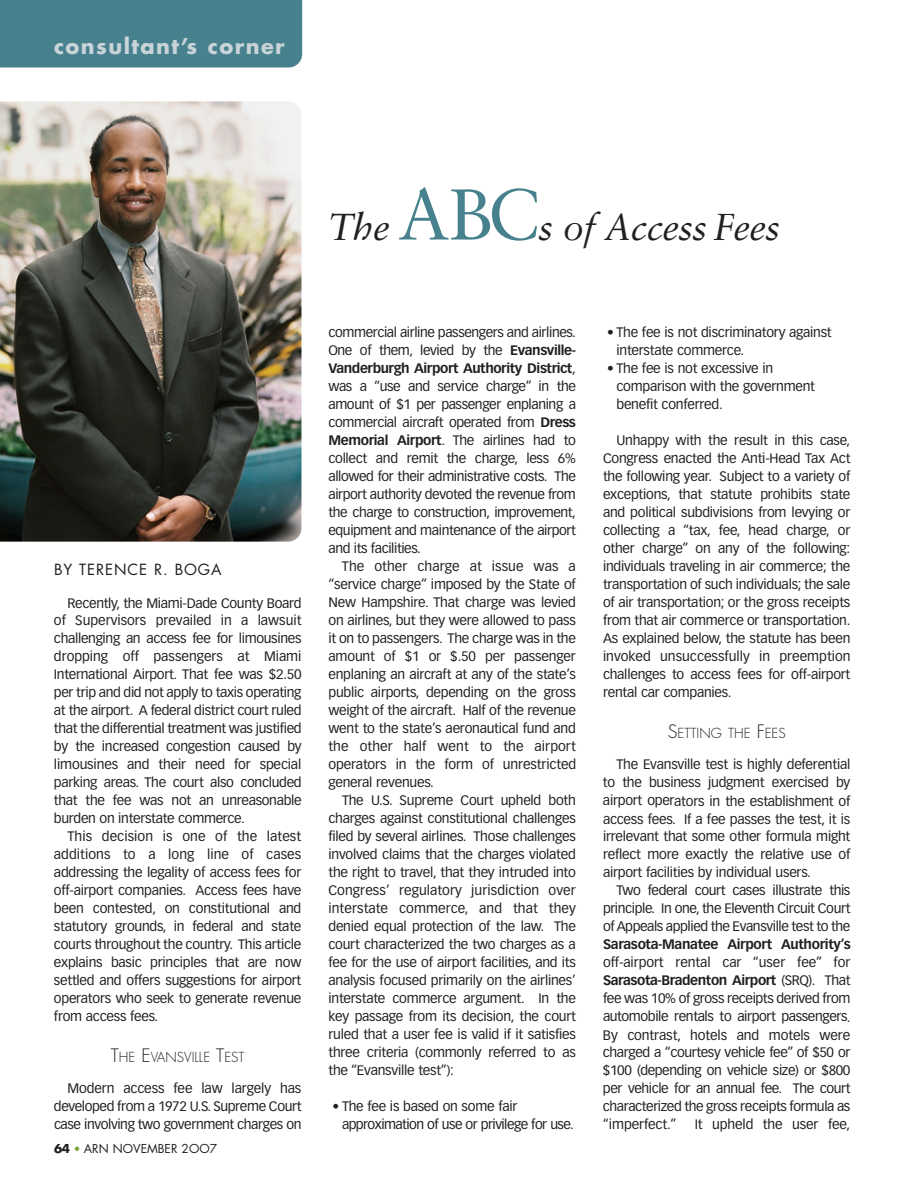
<style>
.page{position:relative;width:918px;height:1188px;background:#fff}
.page>*{position:absolute;margin:0;border:0;box-sizing:border-box;transform-origin:0 0}
.t1{font:italic 37.5px "Sabon";letter-spacing:-.015em;color:#231f20}
.t2{font:700 21px "Futura";letter-spacing:.07em;color:#c9d4d9}
.t3{font:15px "Futura";letter-spacing:.06em;color:#231f20}
.t4{font:13.5px/18px "Vectora LH";letter-spacing:-.015em;color:#231f20;text-align:justify}
.t5{font:13.5px/18px "Vectora LH";letter-spacing:-.04em;color:#231f20}
.t6{font:700 13.5px "Vectora LH";letter-spacing:-.025em;color:#231f20}
.t7{font:300 13.5px "Futura";color:#231f20}
.t8{font:12px "Futura";color:#231f20}
.s1{font-family:"Sabon Roman SC";font-style:normal;font-size:72px;color:#47818d}
.s2{font-size:18px}
.s3{font-weight:700}
.s4{font-family:"Vectora LH";color:#77a02d}
</style>
<div class="page">
<img style="left:0;top:101px;width:302px;height:441px">
<div style="left:0;top:0;width:302px;height:68px;background:#47818d"></div>
<h2 class="t2" style="left:54px;top:37px;width:232px">consultant’s corner</h2>
<h1 class="t1" style="left:328px;top:211px;width:453px">The <span class="s1">ABC</span>s of Access Fees</h1>
<p class="t3" style="left:54px;top:563px;width:169px">BY TERENCE R. BOGA</p>
<p class="t4" style="left:54px;top:595px;width:249px;text-indent:14px">Recently, the Miami-Dade County Board of Supervisors prevailed in a lawsuit challenging an access fee for limousines dropping off passengers at Miami International Airport. That fee was $2.50 per trip and did not apply to taxis operating at the airport. A federal district court ruled that the differential treatment was justified by the increased congestion caused by limousines and their need for special parking areas. The court also concluded that the fee was not an unreasonable burden on interstate commerce.</p>
<p class="t4" style="left:54px;top:828px;width:249px;text-indent:14px">This decision is one of the latest additions to a long line of cases addressing the legality of access fees for off-airport companies. Access fees have been contested, on constitutional and statutory grounds, in federal and state courts throughout the country. This article explains basic principles that are now settled and offers suggestions for airport operators who seek to generate revenue from access fees.</p>
<p class="t7" style="left:111px;top:1051px;width:135px"><span class="s2">T</span>HE <span class="s2">E</span>VANSVILLE <span class="s2">T</span>EST</p>
<p class="t4" style="left:54px;top:1081px;width:249px;text-indent:14px">Modern access fee law largely has developed from a 1972 U.S. Supreme Court case involving two government charges on</p>
<p class="t8" style="left:54px;top:1143px;width:165px"><span class="s3">64</span> <span class="s4">•</span> ARN NOVEMBER 2OO7</p>
<p class="t4" style="left:328px;top:325px;width:249px">commercial airline passengers and airlines.<br>One of them, levied by the <span class="s3">Evansville-Vanderburgh Airport Authority District</span>, was a “use and service charge” in the amount of $1 per passenger enplaning a commercial aircraft operated from <span class="s3">Dress Memorial Airport</span>. The airlines had to collect and remit the charge, less 6% allowed for their administrative costs. The airport authority devoted the revenue from the charge to construction, improvement, equipment and maintenance of the airport and its facilities.</p>
<p class="t4" style="left:328px;top:558px;width:249px;text-indent:14px">The other charge at issue was a “service charge” imposed by the State of New Hampshire. That charge was levied on airlines, but they were allowed to pass it on to passengers. The charge was in the amount of $1 or $.50 per passenger enplaning an aircraft at any of the state’s public airports, depending on the gross weight of the aircraft. Half of the revenue went to the state’s aeronautical fund and the other half went to the airport operators in the form of unrestricted general revenues.</p>
<p class="t4" style="left:329px;top:792px;width:249px;text-indent:14px">The U.S. Supreme Court upheld both charges against constitutional challenges filed by several airlines. Those challenges involved claims that the charges violated the right to travel, that they intruded into Congress’ regulatory jurisdiction over interstate commerce, and that they denied equal protection of the law. The court characterized the two charges as a fee for the use of airport facilities, and its analysis focused primarily on the airlines’ interstate commerce argument. In the key passage from its decision, the court ruled that a user fee is valid if it satisfies three criteria (commonly referred to as the “Evansville test”):</p>
<p class="t5" style="left:342px;top:1098px;width:233px;text-indent:-9px">• The fee is based on some fair approximation of use or privilege for use.</p>
<p class="t4" style="left:617px;top:324px;width:217px;text-indent:-9px">• The fee is not discriminatory against interstate commerce.</p>
<p class="t4" style="left:617px;top:360px;width:200px;text-align:left;text-indent:-9px">• The fee is not excessive in comparison with the government benefit conferred.</p>
<p class="t4" style="left:603px;top:432px;width:249px;text-indent:14px">Unhappy with the result in this case, Congress enacted the Anti-Head Tax Act the following year. Subject to a variety of exceptions, that statute prohibits state and political subdivisions from levying or collecting a “tax, fee, head charge, or other charge” on any of the following: individuals traveling in air commerce; the transportation of such individuals; the sale of air transportation; or the gross receipts from that air commerce or transportation.<br>As explained below, the statute has been invoked unsuccessfully in preemption challenges to access fees for off-airport rental car companies.</p>
<p class="t7" style="left:668px;top:727px;width:119px"><span class="s2">S</span>ETTING THE <span class="s2">F</span>EES</p>
<p class="t4" style="left:603px;top:757px;width:249px;text-indent:14px">The Evansville test is highly deferential to the business judgment exercised by airport operators in the establishment of access fees. If a fee passes the test, it is irrelevant that some other formula might reflect more exactly the relative use of airport facilities by individual users.</p>
<p class="t4" style="left:603px;top:883px;width:249px;text-indent:14px">Two federal court cases illustrate this principle. In one, the Eleventh Circuit Court of Appeals applied the Evansville test to the</p>
<p class="t6" style="left:603px;top:939px;width:249px">Sarasota-Manatee Airport Authority’s</p>
<p class="t4" style="left:603px;top:954px;width:249px">off-airport rental car “user fee” for <span class="s3">Sarasota-Bradenton Airport</span> (SRQ). That fee was 10% of gross receipts derived from automobile rentals to airport passengers.<br>By contrast, hotels and motels were charged a “courtesy vehicle fee” of $50 or $100 (depending on vehicle size) or $800 per vehicle for an annual fee. The court characterized the gross receipts formula as “imperfect.”</p>
<p class="t4" style="left:695px;top:1117px;width:157px">It upheld the user fee,</p>
</div>
